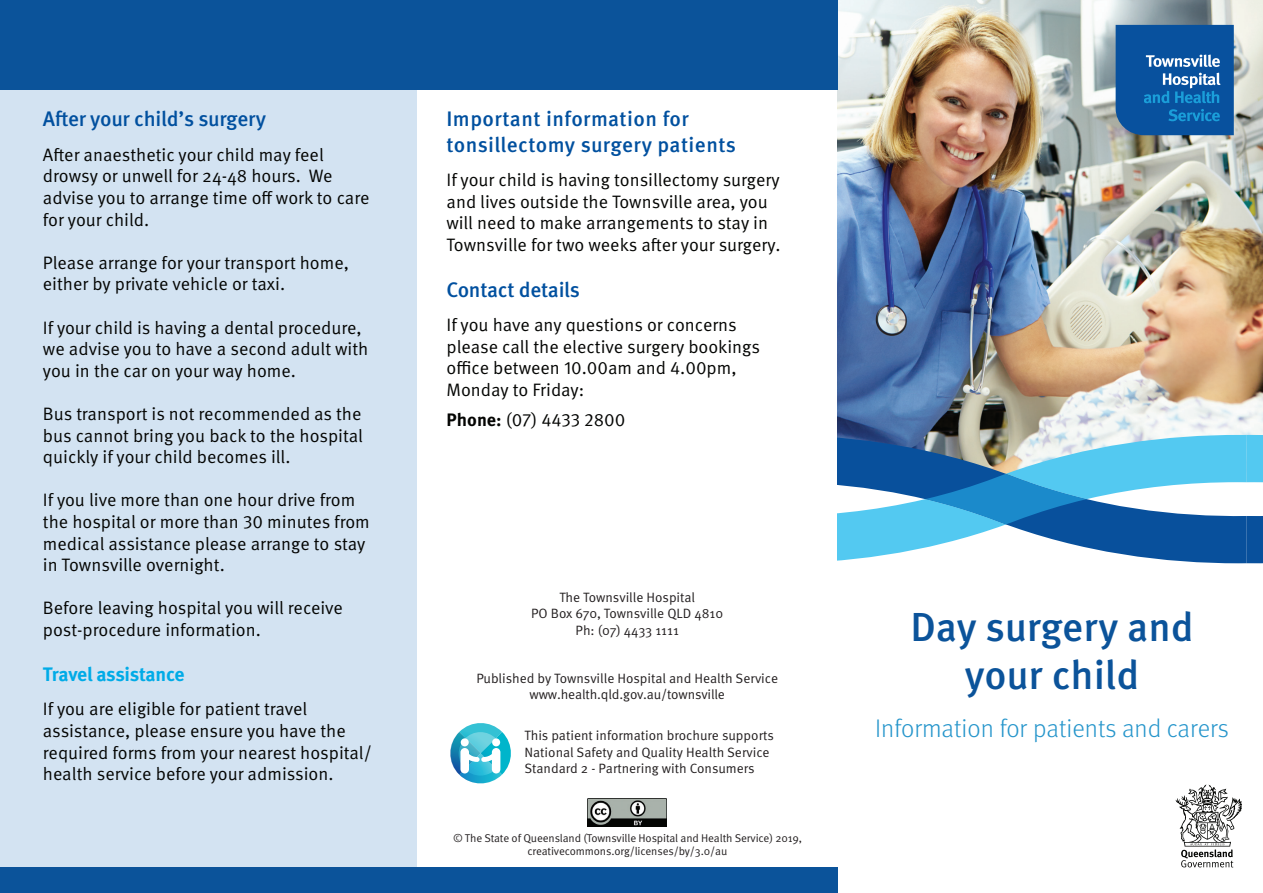
<style>
.page{position:relative;width:1263px;height:893px;background:#fff}
.page>*{position:absolute;margin:0;border:0;box-sizing:border-box;transform-origin:0 0}
.t1{font:500 40.5px/48.6px "Meta OT";letter-spacing:-.005em;color:#0b539a;text-align:center}
.t2{font:300 25.5px "Meta OT";color:#2595cb}
.t3{font:500 21px/25.2px "Meta OT";letter-spacing:.01em;color:#01509f}
.t4{font:500 21px "Meta OT";letter-spacing:-.015em;color:#01509f}
.t5{font:500 21px "Meta OT";letter-spacing:-.01em;color:#01509f}
.t6{font:700 19.5px "Meta OT";letter-spacing:-.02em;color:#00abe7}
.t7{font:18px/21.6px "Meta OT Norm";color:#040503}
.t8{font:13.5px/16.2px "Meta OT Norm";color:#231f20;text-align:center}
.t9{font:11.25px/13.5px "Meta OT Norm";letter-spacing:-.01em;color:#231f20;text-align:center}
.s1{font-family:"Meta OT";font-weight:700}
</style>
<div class="page">
<div style="left:0;top:80px;width:417px;height:787px;background:#d3e3f2"></div>
<svg style="left:1176px;top:784px;width:66px;height:83px"></svg>
<div style="left:0;top:867px;width:838px;height:26px;background:#0b539a"></div>
<img style="left:838px;top:0;width:425px;height:435px">
<svg style="left:1247px;top:435px;width:16px;height:129px"></svg>
<svg style="left:838px;top:435px;width:409px;height:128px"></svg>
<svg style="left:925px;top:474px;width:161px;height:50px"></svg>
<svg style="left:1116px;top:25px;width:118px;height:110px"></svg>
<div style="left:0;top:0;width:838px;height:90px;background:#0b539a"></div>
<img style="left:588px;top:798px;width:79px;height:28px">
<svg style="left:450px;top:723px;width:61px;height:61px"></svg>
<p class="t4" style="left:43px;top:106px;width:225px">After your child’s surgery</p>
<p class="t7" style="left:43px;top:144px;width:328px">After anaesthetic your child may feel drowsy or unwell for 24-48 hours. We advise you to arrange time off work to care for your child.</p>
<p class="t7" style="left:43px;top:252px;width:308px">Please arrange for your transport home, either by private vehicle or taxi.</p>
<p class="t7" style="left:43px;top:317px;width:327px">If your child is having a dental procedure, we advise you to have a second adult with you in the car on your way home.</p>
<p class="t7" style="left:43px;top:403px;width:322px;text-align:justify">Bus transport is not recommended as the bus cannot bring you back to the hospital quickly if your child becomes ill.</p>
<p class="t7" style="left:43px;top:490px;width:328px">If you live more than one hour drive from the hospital or more than 30 minutes from medical assistance please arrange to stay in Townsville overnight.</p>
<p class="t7" style="left:43px;top:598px;width:302px">Before leaving hospital you will receive post-procedure information.</p>
<p class="t6" style="left:43px;top:662px;width:143px">Travel assistance</p>
<p class="t7" style="left:43px;top:698px;width:331px">If you are eligible for patient travel assistance, please ensure you have the required forms from your nearest hospital/ health service before your admission.</p>
<p class="t3" style="left:446px;top:107px;width:291px">Important information for tonsillectomy surgery patients</p>
<p class="t7" style="left:446px;top:169px;width:335px">If your child is having tonsillectomy surgery and lives outside the Townsville area, you will need to make arrangements to stay in Townsville for two weeks after your surgery.</p>
<p class="t5" style="left:446px;top:276px;width:135px">Contact details</p>
<p class="t7" style="left:446px;top:314px;width:315px">If you have any questions or concerns please call the elective surgery bookings office between 10.00am and 4.00pm, Monday to Friday:</p>
<p class="t7" style="left:446px;top:409px;width:180px"><span class="s1">Phone:</span> (07) 4433 2800</p>
<p class="t8" style="left:531px;top:590px;width:194px">The Townsville Hospital<br>PO Box 670, Townsville QLD 4810<br>Ph: (07) 4433 1111</p>
<p class="t8" style="left:476px;top:671px;width:303px">Published by Townsville Hospital and Health Service www.health.qld.gov.au/townsville</p>
<p class="t8" style="left:524px;top:728px;width:251px;text-align:left">This patient information brochure supports<br>National Safety and Quality Health Service<br>Standard 2 - Partnering with Consumers</p>
<p class="t9" style="left:453px;top:831px;width:350px">© The State of Queensland (Townsville Hospital and Health Service) 2019, creativecommons.org/licenses/by/3.0/au</p>
<h1 class="t1" style="left:910px;top:603px;width:285px">Day surgery and your child</h1>
<h2 class="t2" style="left:875px;top:713px;width:355px">Information for patients and carers</h2>
</div>
